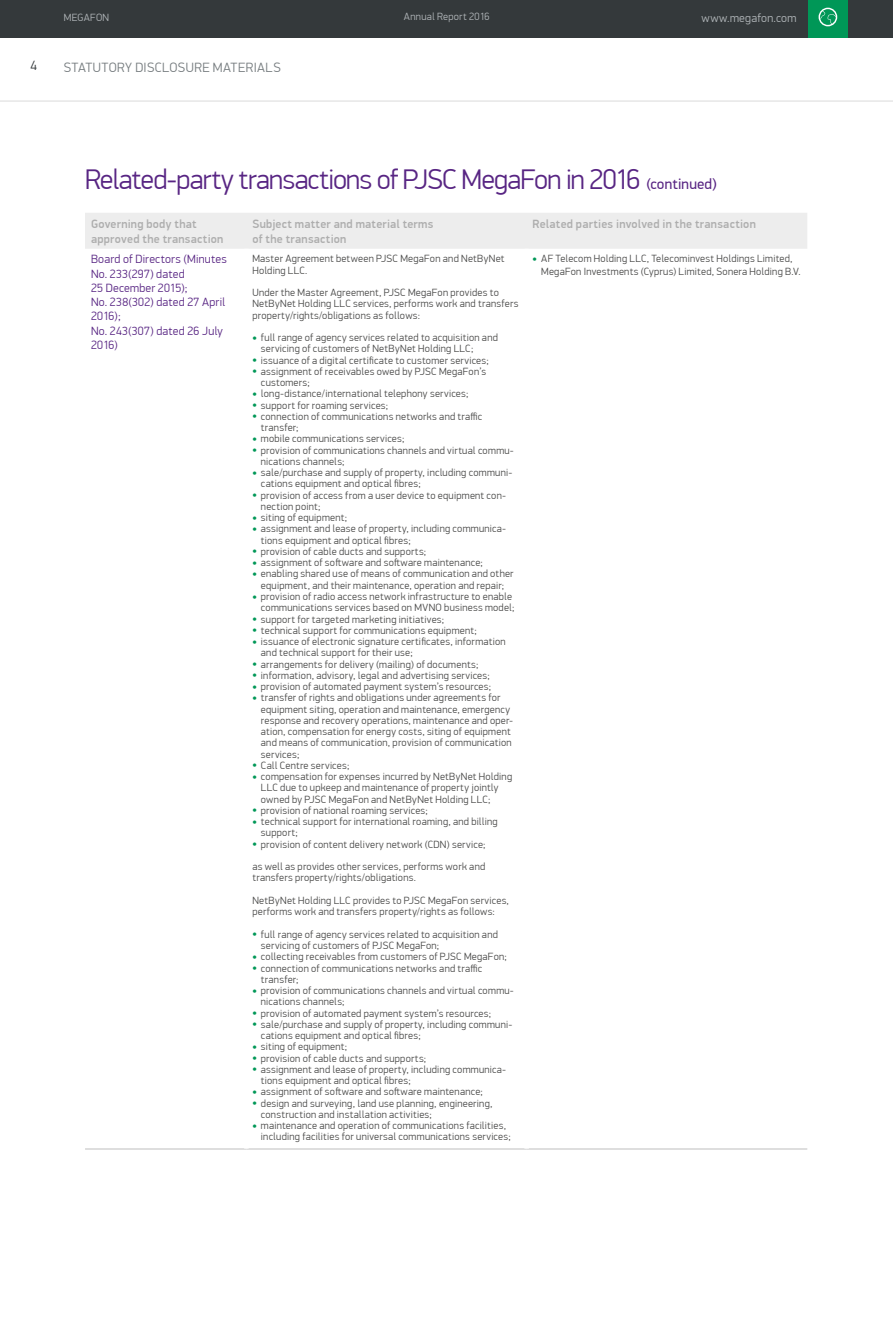
<style>
.page{position:relative;width:893px;height:1319px;background:#fff}
.page>*{position:absolute;margin:0;border:0;box-sizing:border-box;transform-origin:0 0}
.t1{font:300 28.5px "PF Din Display Pro";letter-spacing:-.025em;color:#582583}
.t2{font:300 13.5px "PF Din Display Pro";letter-spacing:.03em;color:#767c7f}
.t3{font:300 13.5px "PF Din Display Pro";color:#34393b}
.t4{font:500 12px/15px "PF Din Display Pro";letter-spacing:.02em;color:#adadad}
.t5{font:300 12px/14.2px "PF Din Display Pro";letter-spacing:.02em;color:#582583}
.t6{font:300 12px "PF Din Display Pro";letter-spacing:.025em;color:#b2b7ba}
.t7{font:300 10.5px/11.2px "PF Din Display Pro";letter-spacing:.025em;color:#4a4a49}
.t8{font:300 10.5px "PF Din Display Pro";letter-spacing:.025em;color:#b2b7ba}
.s1{font-weight:400;font-size:15px}
.s2{font-size:5.25px;color:#009757}
</style>
<div class="page">
<div style="left:0;top:0;width:893px;height:38px;background:#34393b"></div>
<div style="left:808px;top:0;width:39px;height:38px;background:#009757"></div>
<svg style="left:819px;top:8px;width:18px;height:18px"></svg>
<hr style="left:0;top:101px;width:893px;height:1px;background:#dadada">
<div style="left:85px;top:213px;width:722px;height:36px;background:#ededed"></div>
<hr style="left:85px;top:1148px;width:161px;height:1px;background:#bebebe">
<hr style="left:246px;top:1148px;width:281px;height:1px;background:#bebebe">
<hr style="left:527px;top:1148px;width:280px;height:1px;background:#bebebe">
<p class="t8" style="left:404px;top:11px;width:87px">Annual Report 2016</p>
<p class="t8" style="left:64px;top:12px;width:47px">MEGAFON</p>
<p class="t6" style="left:702px;top:11px;width:96px">www.megafon.com</p>
<p class="t3" style="left:30px;top:58px;width:8px">4</p>
<p class="t2" style="left:64px;top:59px;width:218px">STATUTORY DISCLOSURE MATERIALS</p>
<h1 class="t1" style="left:85px;top:163px;width:633px">Related-party transactions of PJSC MegaFon in 2016 <span class="s1">(continued)</span></h1>
<p class="t4" style="left:91px;top:216px;width:134px">Governing body that approved the transaction</p>
<p class="t4" style="left:252px;top:216px;width:183px">Subject matter and material terms of the transaction</p>
<p class="t4" style="left:533px;top:216px;width:225px">Related parties involved in the transaction</p>
<p class="t5" style="left:91px;top:252px;width:137px">Board of Directors (Minutes<br>No. 233(297) dated<br>25 December 2015);<br>No. 238(302) dated 27 April<br>2016);<br>No. 243(307) dated 26 July<br>2016)</p>
<p class="t7" style="left:252px;top:253px;width:254px">Master Agreement between PJSC MegaFon and NetByNet<br>Holding LLC.</p>
<p class="t7" style="left:541px;top:252px;width:261px;line-height:12.8px;text-indent:-9px"><span class="s2">●</span> AF Telecom Holding LLC, Telecominvest Holdings Limited,<br>MegaFon Investments (Cyprus) Limited, Sonera Holding B.V.</p>
<p class="t7" style="left:252px;top:287px;width:267px">Under the Master Agreement, PJSC MegaFon provides to<br>NetByNet Holding LLC services, performs work and transfers property/rights/obligations as follows:</p>
<p class="t7" style="left:261px;top:332px;width:238px;text-indent:-9px"><span class="s2">●</span> full range of agency services related to acquisition and servicing of customers of NetByNet Holding LLC;</p>
<p class="t7" style="left:252px;top:354px;width:238px"><span class="s2">●</span> issuance of a digital certificate to customer services;</p>
<p class="t7" style="left:261px;top:366px;width:227px;text-indent:-9px"><span class="s2">●</span> assignment of receivables owed by PJSC MegaFon’s customers;</p>
<p class="t7" style="left:252px;top:388px;width:218px"><span class="s2">●</span> long-distance/international telephony services;</p>
<p class="t7" style="left:252px;top:399px;width:137px"><span class="s2">●</span> support for roaming services;</p>
<p class="t7" style="left:261px;top:411px;width:223px;text-indent:-9px"><span class="s2">●</span> connection of communications networks and traffic transfer;</p>
<p class="t7" style="left:252px;top:433px;width:154px"><span class="s2">●</span> mobile communications services;</p>
<p class="t7" style="left:261px;top:444px;width:255px;text-indent:-9px"><span class="s2">●</span> provision of communications channels and virtual commu&shy;nications channels;</p>
<p class="t7" style="left:261px;top:467px;width:253px;text-indent:-9px"><span class="s2">●</span> sale/purchase and supply of property, including communi&shy;cations equipment and optical fibres;</p>
<p class="t7" style="left:261px;top:489px;width:247px;text-indent:-9px"><span class="s2">●</span> provision of access from a user device to equipment con&shy;nection point;</p>
<p class="t7" style="left:252px;top:512px;width:96px"><span class="s2">●</span> siting of equipment;</p>
<p class="t7" style="left:261px;top:523px;width:247px;text-indent:-9px"><span class="s2">●</span> assignment and lease of property, including communica&shy;tions equipment and optical fibres;</p>
<p class="t7" style="left:252px;top:546px;width:175px"><span class="s2">●</span> provision of cable ducts and supports;</p>
<p class="t7" style="left:252px;top:557px;width:232px"><span class="s2">●</span> assignment of software and software maintenance;</p>
<p class="t7" style="left:252px;top:568px;width:263px;text-align:center"><span class="s2">●</span> enabling shared use of means of communication and other equipment, and their maintenance, operation and repair;</p>
<p class="t7" style="left:252px;top:591px;width:264px;text-align:right"><span class="s2">●</span> provision of radio access network infrastructure to enable communications services based on MVNO business model;</p>
<p class="t7" style="left:252px;top:613px;width:193px"><span class="s2">●</span> support for targeted marketing initiatives;</p>
<p class="t7" style="left:252px;top:624px;width:226px"><span class="s2">●</span> technical support for communications equipment;</p>
<p class="t7" style="left:261px;top:636px;width:246px;text-indent:-9px"><span class="s2">●</span> issuance of electronic signature certificates, information and technical support for their use;</p>
<p class="t7" style="left:252px;top:658px;width:227px"><span class="s2">●</span> arrangements for delivery (mailing) of documents;</p>
<p class="t7" style="left:252px;top:669px;width:239px"><span class="s2">●</span> information, advisory, legal and advertising services;</p>
<p class="t7" style="left:252px;top:681px;width:240px"><span class="s2">●</span> provision of automated payment system’s resources;</p>
<p class="t7" style="left:261px;top:692px;width:254px;text-indent:-9px"><span class="s2">●</span> transfer of rights and obligations under agreements for equipment siting, operation and maintenance, emergency response and recovery operations, maintenance and oper&shy;ation, compensation for energy costs, siting of equipment and means of communication, provision of communication services;</p>
<p class="t7" style="left:252px;top:759px;width:98px"><span class="s2">●</span> Call Centre services;</p>
<p class="t7" style="left:261px;top:771px;width:253px;text-indent:-9px"><span class="s2">●</span> compensation for expenses incurred by NetByNet Holding<br>LLC due to upkeep and maintenance of property jointly owned by PJSC MegaFon and NetByNet Holding LLC;</p>
<p class="t7" style="left:252px;top:804px;width:177px"><span class="s2">●</span> provision of national roaming services;</p>
<p class="t7" style="left:261px;top:816px;width:238px;text-indent:-9px"><span class="s2">●</span> technical support for international roaming, and billing support;</p>
<p class="t7" style="left:252px;top:832px;width:235px;line-height:22.5px"><span class="s2">●</span> provision of content delivery network (CDN) service; as well as provides other services, performs work and</p>
<p class="t7" style="left:252px;top:866px;width:258px;line-height:22.5px">transfers property/rights/obligations.<br>NetByNet Holding LLC provides to PJSC MegaFon services,</p>
<p class="t7" style="left:252px;top:906px;width:244px">performs work and transfers property/rights as follows:</p>
<p class="t7" style="left:261px;top:928px;width:238px;text-indent:-9px"><span class="s2">●</span> full range of agency services related to acquisition and servicing of customers of PJSC MegaFon;</p>
<p class="t7" style="left:252px;top:951px;width:256px"><span class="s2">●</span> collecting receivables from customers of PJSC MegaFon;</p>
<p class="t7" style="left:261px;top:962px;width:223px;text-indent:-9px"><span class="s2">●</span> connection of communications networks and traffic transfer;</p>
<p class="t7" style="left:261px;top:984px;width:255px;text-indent:-9px"><span class="s2">●</span> provision of communications channels and virtual commu&shy;nications channels;</p>
<p class="t7" style="left:252px;top:1007px;width:240px"><span class="s2">●</span> provision of automated payment system’s resources;</p>
<p class="t7" style="left:261px;top:1018px;width:253px;text-indent:-9px"><span class="s2">●</span> sale/purchase and supply of property, including communi&shy;cations equipment and optical fibres;</p>
<p class="t7" style="left:252px;top:1041px;width:96px"><span class="s2">●</span> siting of equipment;</p>
<p class="t7" style="left:252px;top:1052px;width:175px"><span class="s2">●</span> provision of cable ducts and supports;</p>
<p class="t7" style="left:261px;top:1063px;width:247px;text-indent:-9px"><span class="s2">●</span> assignment and lease of property, including communica&shy;tions equipment and optical fibres;</p>
<p class="t7" style="left:252px;top:1086px;width:232px"><span class="s2">●</span> assignment of software and software maintenance;</p>
<p class="t7" style="left:261px;top:1097px;width:233px;text-indent:-9px"><span class="s2">●</span> design and surveying, land use planning, engineering, construction and installation activities;</p>
<p class="t7" style="left:261px;top:1119px;width:251px;text-indent:-9px"><span class="s2">●</span> maintenance and operation of communications facilities, including facilities for universal communications services;</p>
</div>
